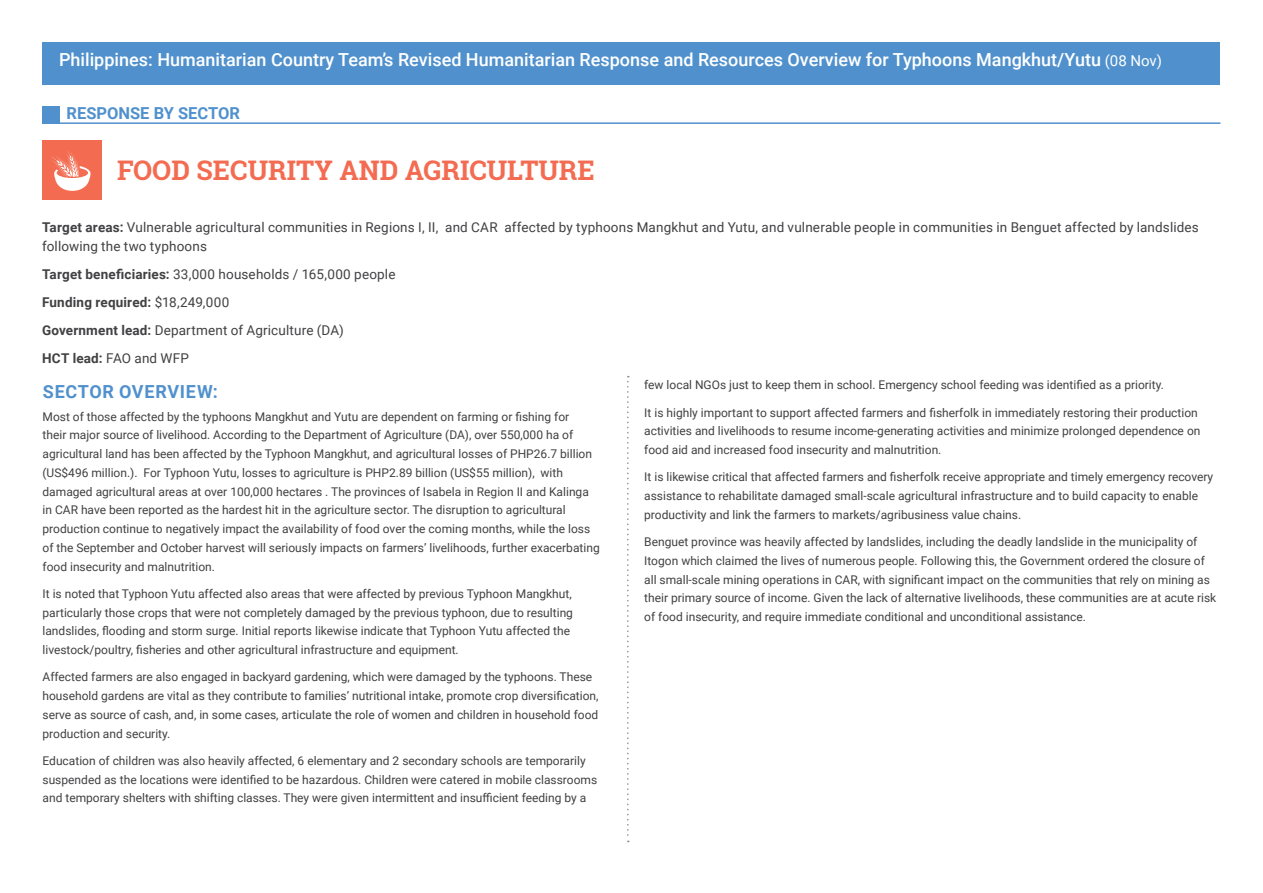
<style>
.page{position:relative;width:1263px;height:893px;background:#fff}
.page>*{position:absolute;margin:0;border:0;box-sizing:border-box;transform-origin:0 0}
.t1{font:700 27px "Roboto Slab";color:#f36c52}
.t2{font:500 18px "Roboto";color:#fff}
.t3{font:700 18px "Roboto";letter-spacing:.04em;color:#5091cd}
.t4{font:700 16.5px "Roboto";color:#5091cd}
.t5{font:13.5px/28px "Roboto";letter-spacing:.01em;color:#414042}
.t6{font:12px/18.8px "Roboto";color:#414042}
.s1{font-weight:400;font-size:15px}
.s2{font-weight:700}
</style>
<div class="page">
<div style="left:43px;top:43px;width:1177px;height:42px;background:#5091cd"></div>
<hr style="left:43px;top:122px;width:1177px;height:2px;background:#5091cd">
<div style="left:43px;top:107px;width:17px;height:17px;background:#5091cd"></div>
<div style="left:43px;top:140px;width:59px;height:60px;background:#f36c52"></div>
<svg style="left:51px;top:151px;width:40px;height:40px"></svg>
<svg style="left:627px;top:376px;width:2px;height:466px"></svg>
<h2 class="t2" style="left:59px;top:47px;width:1104px">Philippines: Humanitarian Country Team’s Revised Humanitarian Response and Resources Overview for Typhoons Mangkhut/Yutu <span class="s1">(08 Nov)</span></h2>
<h3 class="t4" style="left:67px;top:102px;width:175px">RESPONSE BY SECTOR</h3>
<h1 class="t1" style="left:117px;top:152px;width:479px">FOOD SECURITY AND AGRICULTURE</h1>
<p class="t5" style="left:42px;top:217px;width:1158px;line-height:19.5px"><span class="s2">Target areas:</span> Vulnerable agricultural communities in Regions I, II, and CAR affected by typhoons Mangkhut and Yutu, and vulnerable people in communities in Benguet affected by landslides following the two typhoons</p>
<p class="t5" style="left:42px;top:260px;width:355px"><span class="s2">Target beneficiaries:</span> 33,000 households / 165,000 people <span class="s2">Funding required:</span> $18,249,000<br><span class="s2">Government lead:</span> Department of Agriculture (DA)<br><span class="s2">HCT lead:</span> FAO and WFP</p>
<h2 class="t3" style="left:43px;top:379px;width:176px">SECTOR OVERVIEW:</h2>
<p class="t6" style="left:43px;top:407px;width:559px">Most of those affected by the typhoons Mangkhut and Yutu are dependent on farming or fishing for<br>their major source of livelihood. According to the Department of Agriculture (DA), over 550,000 ha of agricultural land has been affected by the Typhoon Mangkhut, and agricultural losses of PHP26.7 billion (US$496 million.). For Typhoon Yutu, losses to agriculture is PHP2.89 billion (US$55 million), with damaged agricultural areas at over 100,000 hectares . The provinces of Isabela in Region II and Kalinga in CAR have been reported as the hardest hit in the agriculture sector. The disruption to agricultural production continue to negatively impact the availability of food over the coming months, while the loss of the September and October harvest will seriously impacts on farmers’ livelihoods, further exacerbating food insecurity and malnutrition.</p>
<p class="t6" style="left:43px;top:584px;width:532px">It is noted that Typhoon Yutu affected also areas that were affected by previous Typhoon Mangkhut, particularly those crops that were not completely damaged by the previous typhoon, due to resulting landslides, flooding and storm surge. Initial reports likewise indicate that Typhoon Yutu affected the livestock/poultry, fisheries and other agricultural infrastructure and equipment.</p>
<p class="t6" style="left:43px;top:667px;width:557px">Affected farmers are also engaged in backyard gardening, which were damaged by the typhoons. These household gardens are vital as they contribute to families’ nutritional intake, promote crop diversification, serve as source of cash, and, in some cases, articulate the role of women and children in household food production and security.</p>
<p class="t6" style="left:43px;top:751px;width:556px">Education of children was also heavily affected, 6 elementary and 2 secondary schools are temporarily suspended as the locations were identified to be hazardous. Children were catered in mobile classrooms and temporary shelters with shifting classes. They were given intermittent and insufficient feeding by a</p>
<p class="t6" style="left:644px;top:375px;width:521px">few local NGOs just to keep them in school. Emergency school feeding was identified as a priority.</p>
<p class="t6" style="left:644px;top:402px;width:558px">It is highly important to support affected farmers and fisherfolk in immediately restoring their production activities and livelihoods to resume income-generating activities and minimize prolonged dependence on food aid and increased food insecurity and malnutrition.</p>
<p class="t6" style="left:644px;top:467px;width:571px">It is likewise critical that affected farmers and fisherfolk receive appropriate and timely emergency recovery assistance to rehabilitate damaged small-scale agricultural infrastructure and to build capacity to enable productivity and link the farmers to markets/agribusiness value chains.</p>
<p class="t6" style="left:644px;top:532px;width:573px">Benguet province was heavily affected by landslides, including the deadly landslide in the municipality of Itogon which claimed the lives of numerous people. Following this, the Government ordered the closure of all small-scale mining operations in CAR, with significant impact on the communities that rely on mining as their primary source of income. Given the lack of alternative livelihoods, these communities are at acute risk of food insecurity, and require immediate conditional and unconditional assistance.</p>
</div>
